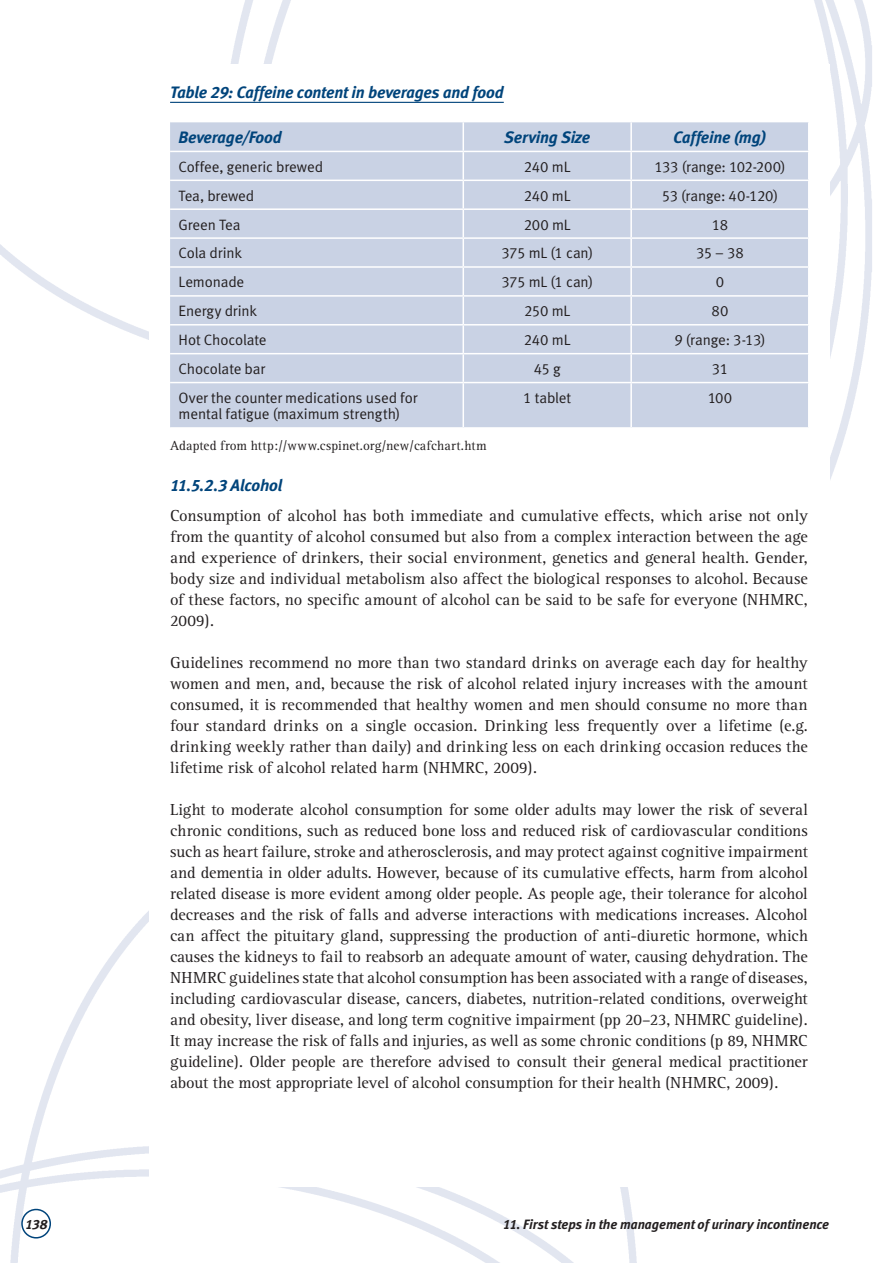
<style>
.page{position:relative;width:893px;height:1263px;background:#fff}
.page>*{position:absolute;margin:0;border:0;box-sizing:border-box;transform-origin:0 0}
.text{font:16.5px/21px "Rotis Serif";letter-spacing:-.005em;color:#231f20;text-align:justify}
.E_Table_Heading_unde{font:italic 16.5px "Meta Bold LF";letter-spacing:-.01em;color:#00447b}
.E_Table_Heading_not{font:italic 16.5px "Meta Bold LF";letter-spacing:-.01em;color:#00447b}
.D_Heading{font:italic 16.5px "Meta Bold LF";letter-spacing:-.015em;color:#00447b}
.TABLE_Text{font:15px/16.5px "Meta Normal LF";letter-spacing:-.01em;color:#231f20}
.t1{font:italic 13.5px "Meta Bold LF";letter-spacing:-.005em;color:#231f20}
.References{font:13.5px "Rotis Serif";letter-spacing:.015em;color:#231f20}
</style>
<div class="page">
<img style="left:0;top:0;width:872px;height:1263px">
<div style="left:149px;top:64px;width:680px;height:1122px;background:#fff"></div>
<div style="left:22px;top:1209px;width:28px;height:29px;background:#fff;border-radius:50%"></div>
<div style="left:21px;top:1209px;width:30px;height:29px;border:2px solid #00447b;border-radius:50%"></div>
<hr style="left:170px;top:102px;width:334px;height:1px;background:#00447b">
<div style="left:170px;top:122px;width:638px;height:305px;background:#c9d2e4"></div>
<hr style="left:630px;top:122px;width:2px;height:29px;background:#fff">
<hr style="left:170px;top:151px;width:293px;height:1px;background:#fff">
<hr style="left:463px;top:151px;width:168px;height:1px;background:#fff">
<hr style="left:631px;top:151px;width:178px;height:1px;background:#fff">
<hr style="left:630px;top:152px;width:2px;height:28px;background:#fff">
<hr style="left:170px;top:180px;width:293px;height:1px;background:#fff">
<hr style="left:463px;top:180px;width:168px;height:1px;background:#fff">
<hr style="left:631px;top:180px;width:178px;height:1px;background:#fff">
<hr style="left:630px;top:181px;width:2px;height:27px;background:#fff">
<hr style="left:170px;top:208px;width:293px;height:2px;background:#fff">
<hr style="left:463px;top:208px;width:168px;height:2px;background:#fff">
<hr style="left:631px;top:208px;width:178px;height:2px;background:#fff">
<hr style="left:630px;top:210px;width:2px;height:27px;background:#fff">
<hr style="left:170px;top:237px;width:293px;height:2px;background:#fff">
<hr style="left:463px;top:237px;width:168px;height:2px;background:#fff">
<hr style="left:631px;top:237px;width:178px;height:2px;background:#fff">
<hr style="left:630px;top:239px;width:2px;height:27px;background:#fff">
<hr style="left:170px;top:266px;width:293px;height:2px;background:#fff">
<hr style="left:463px;top:266px;width:168px;height:2px;background:#fff">
<hr style="left:631px;top:266px;width:178px;height:2px;background:#fff">
<hr style="left:630px;top:268px;width:2px;height:27px;background:#fff">
<hr style="left:170px;top:295px;width:293px;height:2px;background:#fff">
<hr style="left:463px;top:295px;width:168px;height:2px;background:#fff">
<hr style="left:631px;top:295px;width:178px;height:2px;background:#fff">
<hr style="left:630px;top:297px;width:2px;height:27px;background:#fff">
<hr style="left:170px;top:324px;width:293px;height:1px;background:#fff">
<hr style="left:463px;top:324px;width:168px;height:1px;background:#fff">
<hr style="left:631px;top:324px;width:178px;height:1px;background:#fff">
<hr style="left:630px;top:325px;width:2px;height:28px;background:#fff">
<hr style="left:170px;top:353px;width:293px;height:1px;background:#fff">
<hr style="left:463px;top:353px;width:168px;height:1px;background:#fff">
<svg style="left:463px;top:122px;width:1px;height:260px"></svg>
<hr style="left:631px;top:353px;width:178px;height:1px;background:#fff">
<hr style="left:630px;top:354px;width:2px;height:28px;background:#fff">
<hr style="left:170px;top:382px;width:293px;height:1px;background:#fff">
<hr style="left:463px;top:382px;width:168px;height:1px;background:#fff">
<hr style="left:463px;top:383px;width:1px;height:44px;background:#fff">
<hr style="left:631px;top:382px;width:178px;height:1px;background:#fff">
<hr style="left:630px;top:383px;width:2px;height:44px;background:#fff">
<p class="E_Table_Heading_unde" style="left:170px;top:82px;width:335px">Table 29: Caffeine content in beverages and food</p>
<p class="E_Table_Heading_not" style="left:179px;top:127px;width:105px">Beverage/Food</p>
<p class="E_Table_Heading_not" style="left:504px;top:127px;width:88px">Serving Size</p>
<p class="E_Table_Heading_not" style="left:674px;top:127px;width:94px">Caffeine (mg)</p>
<p class="TABLE_Text" style="left:179px;top:158px;width:146px">Coffee, generic brewed</p>
<p class="TABLE_Text" style="left:524px;top:158px;width:48px">240 mL</p>
<p class="TABLE_Text" style="left:654px;top:158px;width:133px">133 (range: 102-200)</p>
<p class="TABLE_Text" style="left:179px;top:187px;width:77px">Tea, brewed</p>
<p class="TABLE_Text" style="left:524px;top:187px;width:48px">240 mL</p>
<p class="TABLE_Text" style="left:662px;top:187px;width:118px">53 (range: 40-120)</p>
<p class="TABLE_Text" style="left:179px;top:216px;width:63px">Green Tea</p>
<p class="TABLE_Text" style="left:524px;top:216px;width:48px">200 mL</p>
<p class="TABLE_Text" style="left:712px;top:216px;width:18px">18</p>
<p class="TABLE_Text" style="left:179px;top:245px;width:65px">Cola drink</p>
<p class="TABLE_Text" style="left:501px;top:245px;width:93px">375 mL (1 can)</p>
<p class="TABLE_Text" style="left:696px;top:245px;width:49px">35 – 38</p>
<p class="TABLE_Text" style="left:179px;top:274px;width:67px">Lemonade</p>
<p class="TABLE_Text" style="left:501px;top:274px;width:93px">375 mL (1 can)</p>
<p class="TABLE_Text" style="left:716px;top:274px;width:10px">0</p>
<p class="TABLE_Text" style="left:179px;top:303px;width:80px">Energy drink</p>
<p class="TABLE_Text" style="left:524px;top:303px;width:48px">250 mL</p>
<p class="TABLE_Text" style="left:712px;top:303px;width:18px">80</p>
<p class="TABLE_Text" style="left:179px;top:331px;width:90px">Hot Chocolate</p>
<p class="TABLE_Text" style="left:524px;top:331px;width:48px">240 mL</p>
<p class="TABLE_Text" style="left:674px;top:331px;width:93px">9 (range: 3-13)</p>
<p class="TABLE_Text" style="left:179px;top:360px;width:88px">Chocolate bar</p>
<p class="TABLE_Text" style="left:534px;top:360px;width:28px">45 g</p>
<p class="TABLE_Text" style="left:712px;top:360px;width:18px">31</p>
<p class="TABLE_Text" style="left:179px;top:389px;width:240px">Over the counter medications used for mental fatigue (maximum strength)</p>
<p class="TABLE_Text" style="left:523px;top:389px;width:50px">1 tablet</p>
<p class="TABLE_Text" style="left:708px;top:389px;width:26px">100</p>
<p class="References" style="left:170px;top:438px;width:318px">Adapted from http://www.cspinet.org/new/cafchart.htm</p>
<p class="D_Heading" style="left:170px;top:476px;width:114px">11.5.2.3 Alcohol</p>
<p class="text" style="left:170px;top:505px;width:639px">Consumption of alcohol has both immediate and cumulative effects, which arise not only from the quantity of alcohol consumed but also from a complex interaction between the age and experience of drinkers, their social environment, genetics and general health. Gender, body size and individual metabolism also affect the biological responses to alcohol. Because of these factors, no specific amount of alcohol can be said to be safe for everyone (NHMRC, 2009).</p>
<p class="text" style="left:170px;top:652px;width:639px">Guidelines recommend no more than two standard drinks on average each day for healthy women and men, and, because the risk of alcohol related injury increases with the amount consumed, it is recommended that healthy women and men should consume no more than four standard drinks on a single occasion. Drinking less frequently over a lifetime (e.g. drinking weekly rather than daily) and drinking less on each drinking occasion reduces the lifetime risk of alcohol related harm (NHMRC, 2009).</p>
<p class="text" style="left:170px;top:800px;width:639px">Light to moderate alcohol consumption for some older adults may lower the risk of several chronic conditions, such as reduced bone loss and reduced risk of cardiovascular conditions such as heart failure, stroke and atherosclerosis, and may protect against cognitive impairment and dementia in older adults. However, because of its cumulative effects, harm from alcohol related disease is more evident among older people. As people age, their tolerance for alcohol decreases and the risk of falls and adverse interactions with medications increases. Alcohol can affect the pituitary gland, suppressing the production of anti-diuretic hormone, which causes the kidneys to fail to reabsorb an adequate amount of water, causing dehydration. The NHMRC guidelines state that alcohol consumption has been associated with a range of diseases, including cardiovascular disease, cancers, diabetes, nutrition-related conditions, overweight and obesity, liver disease, and long term cognitive impairment (pp 20–23, NHMRC guideline).<br>It may increase the risk of falls and injuries, as well as some chronic conditions (p 89, NHMRC guideline). Older people are therefore advised to consult their general medical practitioner about the most appropriate level of alcohol consumption for their health (NHMRC, 2009).</p>
<p class="t1" style="left:25px;top:1216px;width:24px">138</p>
<p class="t1" style="left:503px;top:1216px;width:328px">11. First steps in the management of urinary incontinence</p>
</div>
